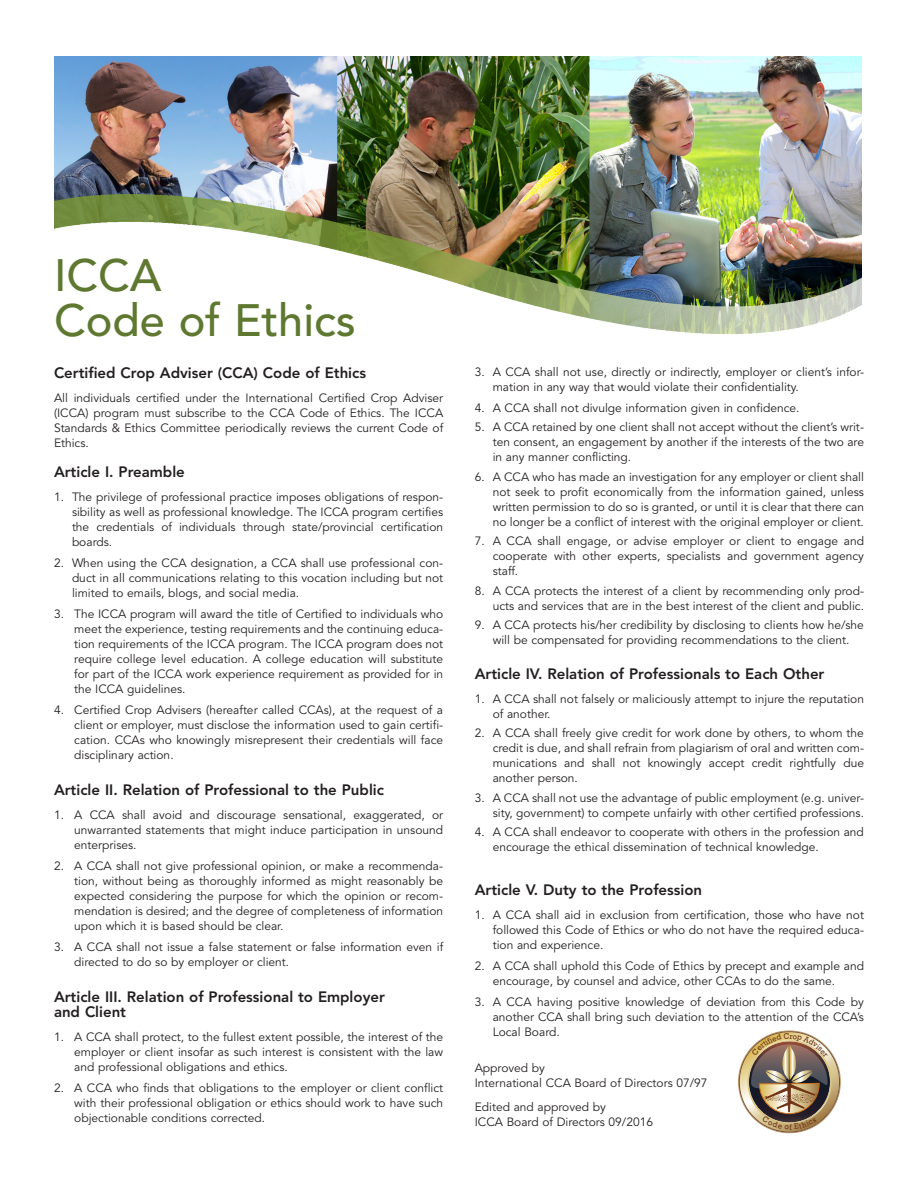
<style>
.page{position:relative;width:918px;height:1188px;background:#fff}
.page>*{position:absolute;margin:0;border:0;box-sizing:border-box;transform-origin:0 0}
.t1{font:500 45px "Avenir LT Std";color:#5e7830}
.head{font:800 15px/15px "Avenir LT Std";color:#231f20}
.t2{font:12px/15px "Avenir LT Std";color:#231f20;text-align:justify}
</style>
<div class="page">
<img style="left:54px;top:56px;width:808px;height:278px">
<img style="left:738px;top:1030px;width:103px;height:103px">
<p class="t1" style="left:54px;top:250px;width:109px">ICCA</p>
<p class="t1" style="left:54px;top:295px;width:303px">Code of Ethics</p>
<p class="head" style="left:54px;top:365px;width:314px">Certified Crop Adviser (CCA) Code of Ethics</p>
<p class="t2" style="left:54px;top:391px;width:391px">All individuals certified under the International Certified Crop Adviser (ICCA) program must subscribe to the CCA Code of Ethics. The ICCA Standards &amp; Ethics Committee periodically reviews the current Code of Ethics.</p>
<p class="head" style="left:54px;top:464px;width:132px">Article I. Preamble</p>
<p class="t2" style="left:72px;top:490px;width:373px;text-indent:-18px">1. The privilege of professional practice imposes obligations of respon&shy;sibility as well as professional knowledge. The ICCA program certifies the credentials of individuals through state/provincial certification boards.</p>
<p class="t2" style="left:72px;top:556px;width:373px;text-indent:-18px">2. When using the CCA designation, a CCA shall use professional con&shy;duct in all communications relating to this vocation including but not limited to emails, blogs, and social media.</p>
<p class="t2" style="left:74px;top:607px;width:371px;text-indent:-20px">3. The ICCA program will award the title of Certified to individuals who meet the experience, testing requirements and the continuing educa&shy;tion requirements of the ICCA program. The ICCA program does not require college level education. A college education will substitute for part of the ICCA work experience requirement as provided for in the ICCA guidelines.</p>
<p class="t2" style="left:74px;top:703px;width:371px;text-indent:-20px">4. Certified Crop Advisers (hereafter called CCAs), at the request of a client or employer, must disclose the information used to gain certifi&shy;cation. CCAs who knowingly misrepresent their credentials will face disciplinary action.</p>
<p class="head" style="left:54px;top:782px;width:332px">Article II. Relation of Professional to the Public</p>
<p class="t2" style="left:74px;top:808px;width:370px;text-indent:-20px">1. A CCA shall avoid and discourage sensational, exaggerated, or unwarranted statements that might induce participation in unsound enterprises.</p>
<p class="t2" style="left:74px;top:859px;width:371px;text-indent:-20px">2. A CCA shall not give professional opinion, or make a recommenda&shy;tion, without being as thoroughly informed as might reasonably be expected considering the purpose for which the opinion or recom&shy;mendation is desired; and the degree of completeness of information upon which it is based should be clear.</p>
<p class="t2" style="left:74px;top:940px;width:370px;text-indent:-20px">3. A CCA shall not issue a false statement or false information even if directed to do so by employer or client.</p>
<p class="head" style="left:54px;top:989px;width:332px">Article III. Relation of Professional to Employer and Client</p>
<p class="t2" style="left:74px;top:1030px;width:370px;text-indent:-20px">1. A CCA shall protect, to the fullest extent possible, the interest of the employer or client insofar as such interest is consistent with the law and professional obligations and ethics.</p>
<p class="t2" style="left:74px;top:1081px;width:370px;text-indent:-20px">2. A CCA who finds that obligations to the employer or client conflict with their professional obligation or ethics should work to have such objectionable conditions corrected.</p>
<p class="t2" style="left:493px;top:364px;width:373px;text-indent:-18px">3. A CCA shall not use, directly or indirectly, employer or client’s infor&shy;mation in any way that would violate their confidentiality.</p>
<p class="t2" style="left:475px;top:400px;width:326px">4. A CCA shall not divulge information given in confidence.</p>
<p class="t2" style="left:493px;top:420px;width:373px;text-indent:-18px">5. A CCA retained by one client shall not accept without the client’s writ&shy;ten consent, an engagement by another if the interests of the two are in any manner conflicting.</p>
<p class="t2" style="left:493px;top:469px;width:373px;text-indent:-18px">6. A CCA who has made an investigation for any employer or client shall not seek to profit economically from the information gained, unless written permission to do so is granted, or until it is clear that there can no longer be a conflict of interest with the original employer or client.</p>
<p class="t2" style="left:493px;top:534px;width:373px;text-indent:-18px">7. A CCA shall engage, or advise employer or client to engage and cooperate with other experts, specialists and government agency staff.</p>
<p class="t2" style="left:475px;top:583px;width:391px;text-align:right">8. A CCA protects the interest of a client by recommending only prod&shy;ucts and services that are in the best interest of the client and public.</p>
<p class="t2" style="left:475px;top:618px;width:391px;text-align:center">9. A CCA protects his/her credibility by disclosing to clients how he/she will be compensated for providing recommendations to the client.</p>
<p class="head" style="left:475px;top:666px;width:351px">Article IV. Relation of Professionals to Each Other</p>
<p class="t2" style="left:493px;top:691px;width:373px;text-indent:-18px">1. A CCA shall not falsely or maliciously attempt to injure the reputation of another.</p>
<p class="t2" style="left:493px;top:726px;width:373px;text-indent:-18px">2. A CCA shall freely give credit for work done by others, to whom the credit is due, and shall refrain from plagiarism of oral and written com&shy;munications and shall not knowingly accept credit rightfully due another person.</p>
<p class="t2" style="left:475px;top:790px;width:391px;text-align:right">3. A CCA shall not use the advantage of public employment (e.g. univer&shy;sity, government) to compete unfairly with other certified professions.</p>
<p class="t2" style="left:493px;top:825px;width:373px;text-indent:-18px">4. A CCA shall endeavor to cooperate with others in the profession and encourage the ethical dissemination of technical knowledge.</p>
<p class="head" style="left:475px;top:882px;width:229px">Article V. Duty to the Profession</p>
<p class="t2" style="left:493px;top:907px;width:373px;text-indent:-18px">1. A CCA shall aid in exclusion from certification, those who have not followed this Code of Ethics or who do not have the required educa&shy;tion and experience.</p>
<p class="t2" style="left:493px;top:958px;width:373px;text-indent:-18px">2. A CCA shall uphold this Code of Ethics by precept and example and encourage, by counsel and advice, other CCAs to do the same.</p>
<p class="t2" style="left:493px;top:994px;width:373px;text-indent:-18px">3. A CCA having positive knowledge of deviation from this Code by another CCA shall bring such deviation to the attention of the CCA’s Local Board.</p>
<p class="t2" style="left:475px;top:1060px;width:72px">Approved by</p>
<p class="t2" style="left:475px;top:1075px;width:234px">International CCA Board of Directors 07/97</p>
<p class="t2" style="left:475px;top:1099px;width:133px">Edited and approved by</p>
<p class="t2" style="left:475px;top:1114px;width:180px">ICCA Board of Directors 09/2016</p>
</div>
